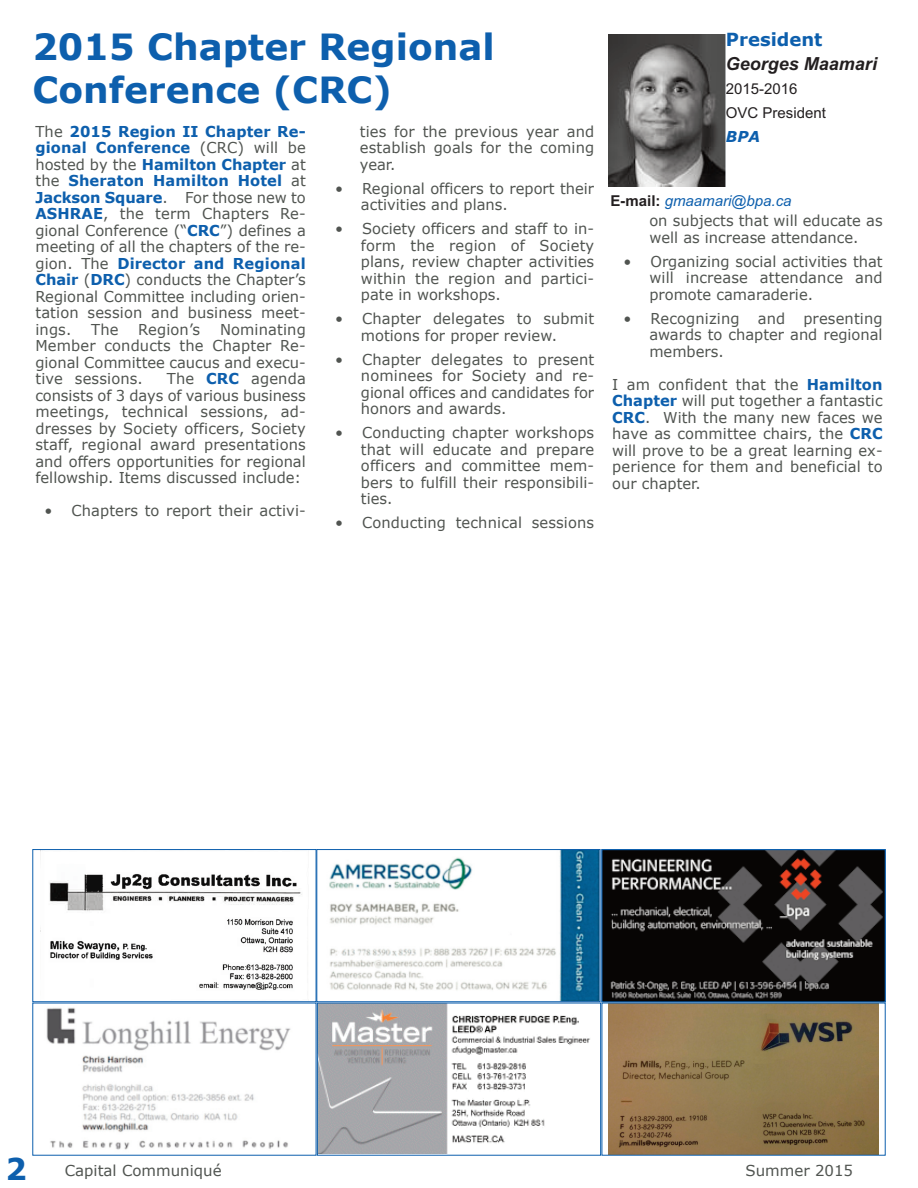
<style>
.page{position:relative;width:918px;height:1188px;background:#fff}
.page>*{position:absolute;margin:0;border:0;box-sizing:border-box;transform-origin:0 0}
.t1{font:700 36px/43.2px "Verdana";color:#0d5fad}
.t2{font:700 30px "Verdana";color:#0d5fad}
.t3{font:italic 700 18px "Arial";color:#231f20}
.t4{font:700 18px "Verdana";color:#0d5fad}
.t5{font:15px/16.5px "Verdana";color:#505450;text-align:justify}
.t6{font:italic 15px "Arial";color:#0d5fad}
.t7{font:15px/24px "Arial";color:#231f20}
.t8{font:italic 700 15px "Verdana";color:#0d5fad}
.s1{font-weight:700;color:#0d5fad}
.s2{font-weight:700;font-style:normal;color:#231f20}
</style>
<div class="page">
<img style="left:46px;top:1007px;width:245px;height:143px">
<img style="left:319px;top:1005px;width:271px;height:149px">
<div style="left:317px;top:1003px;width:284px;height:153px;border:1px solid #0d5fad"></div>
<img style="left:608px;top:1005px;width:271px;height:149px">
<img style="left:40px;top:851px;width:262px;height:139px">
<div style="left:32px;top:849px;width:284px;height:153px;border:1px solid #0d5fad"></div>
<img style="left:329px;top:851px;width:269px;height:149px">
<div style="left:316px;top:849px;width:284px;height:153px;border:1px solid #0d5fad"></div>
<img style="left:604px;top:851px;width:280px;height:149px">
<div style="left:602px;top:849px;width:284px;height:153px;border:1px solid #0d5fad"></div>
<img style="left:608px;top:34px;width:118px;height:153px">
<h1 class="t1" style="left:32px;top:24px;width:464px">2015 Chapter Regional<br>Conference (CRC)</h1>
<p class="t5" style="left:35px;top:123px;width:272px">The <span class="s1">2015 Region II Chapter Re&shy;gional Conference</span> (CRC) will be hosted by the <span class="s1">Hamilton Chapter</span> at the <span class="s1">Sheraton Hamilton Hotel</span> at <span class="s1">Jackson Square</span>. For those new to <span class="s1">ASHRAE</span>, the term Chapters Re&shy;gional Conference (“<span class="s1">CRC</span>”) defines a meeting of all the chapters of the re&shy;gion. The <span class="s1">Director and Regional Chair</span> (<span class="s1">DRC</span>) conducts the Chapter’s Regional Committee including orien&shy;tation session and business meet&shy;ings.</p>
<p class="t5" style="left:91px;top:321px;width:29px">The</p>
<p class="t5" style="left:138px;top:321px;width:64px">Region’s</p>
<p class="t5" style="left:35px;top:321px;width:272px;text-indent:185px">Nominating Member conducts the Chapter Re&shy;gional Committee caucus and execu&shy;tive sessions.</p>
<p class="t5" style="left:35px;top:370px;width:272px;text-indent:131px">The <span class="s1">CRC</span> agenda consists of 3 days of various business meetings, technical sessions, ad&shy;dresses by Society officers, Society staff, regional award presentations and offers opportunities for regional fellowship. Items discussed include:</p>
<p class="t5" style="left:44px;top:502px;width:263px">• Chapters to report their activi-</p>
<p class="t5" style="left:360px;top:123px;width:236px">ties for the previous year and establish goals for the coming year.</p>
<p class="t5" style="left:361px;top:180px;width:235px;text-indent:-26px">• Regional officers to report their activities and plans.</p>
<p class="t5" style="left:361px;top:220px;width:235px;text-indent:-26px">• Society officers and staff to in&shy;form the region of Society plans, review chapter activities within the region and partici&shy;pate in workshops.</p>
<p class="t5" style="left:361px;top:310px;width:235px;text-indent:-26px">• Chapter delegates to submit motions for proper review.</p>
<p class="t5" style="left:361px;top:351px;width:235px;text-indent:-26px">• Chapter delegates to present nominees for Society and re&shy;gional offices and candidates for honors and awards.</p>
<p class="t5" style="left:361px;top:424px;width:235px;text-indent:-26px">• Conducting chapter workshops that will educate and prepare officers and committee mem&shy;bers to fulfill their responsibili&shy;ties.</p>
<p class="t5" style="left:335px;top:514px;width:261px">• Conducting technical sessions</p>
<p class="t4" style="left:726px;top:28px;width:98px">President</p>
<p class="t3" style="left:726px;top:53px;width:153px">Georges Maamari</p>
<p class="t7" style="left:726px;top:77px;width:102px">2015-2016<br>OVC President</p>
<p class="t8" style="left:726px;top:127px;width:36px">BPA</p>
<p class="t6" style="left:611px;top:192px;width:183px"><span class="s2">E-mail:</span> gmaamari@bpa.ca</p>
<p class="t5" style="left:649px;top:212px;width:235px">on subjects that will educate as well as increase attendance.</p>
<p class="t5" style="left:649px;top:253px;width:235px;text-indent:-26px">• Organizing social activities that will increase attendance and promote camaraderie.</p>
<p class="t5" style="left:649px;top:310px;width:235px;text-indent:-26px">• Recognizing and presenting awards to chapter and regional members.</p>
<p class="t5" style="left:612px;top:376px;width:272px">I am confident that the <span class="s1">Hamilton Chapter</span> will put together a fantastic <span class="s1">CRC</span>. With the many new faces we have as committee chairs, the <span class="s1">CRC </span>will prove to be a great learning ex&shy;perience for them and beneficial to our chapter.</p>
<h2 class="t2" style="left:6px;top:1150px;width:23px">2</h2>
<p class="t5" style="left:65px;top:1162px;width:158px">Capital Communiqué</p>
<p class="t5" style="left:745px;top:1162px;width:109px">Summer 2015</p>
</div>
